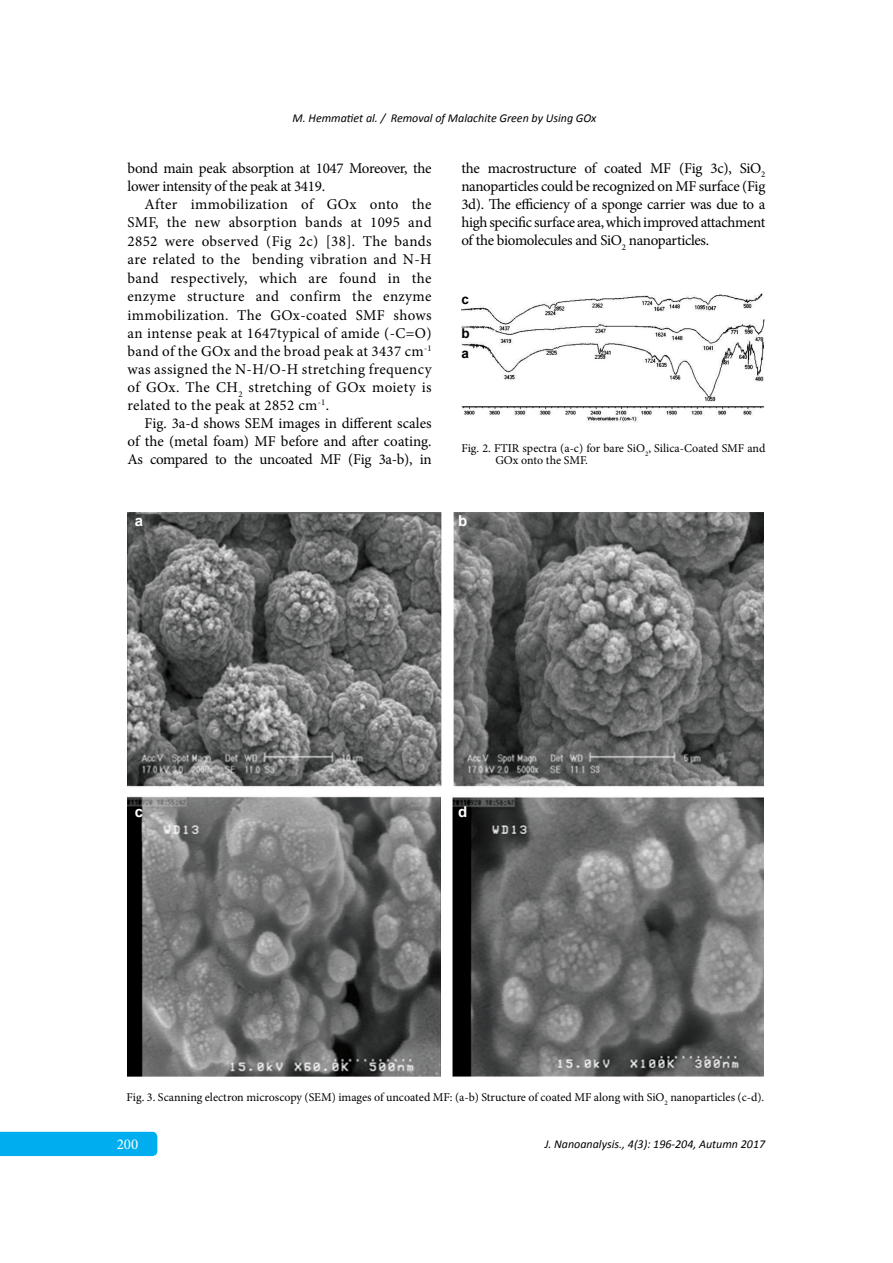
<style>
.page{position:relative;width:893px;height:1263px;background:#fff}
.page>*{position:absolute;margin:0;border:0;box-sizing:border-box;transform-origin:0 0}
.t1{font:15px/18.3px "Minion Pro";letter-spacing:-.02em;color:#000;text-align:justify}
.t2{font:700 15px "Arial";color:#fff}
.t3{font:15px "Minion Pro";color:#fff}
.t4{font:700 13.5px "Arial";color:#000}
.t5{font:12px/12px "Minion Pro";color:#000}
.t6{font:italic 12px "Calibri";color:#000}
</style>
<div class="page">
<div style="left:0;top:1132px;width:157px;height:24px;background:#00aeef"></div>
<img style="left:461px;top:293px;width:303px;height:130px">
<img style="left:127px;top:512px;width:636px;height:564px">
<p class="t6" style="left:293px;top:110px;width:305px">M. Hemmatiet al. / Removal of Malachite Green by Using GOx</p>
<p class="t1" style="left:128px;top:159px;width:306px">bond main peak absorption at 1047 Moreover, the lower intensity of the peak at 3419.</p>
<p class="t1" style="left:128px;top:195px;width:306px;text-indent:17px">After immobilization of GOx onto the SMF, the new absorption bands at 1095 and 2852 were observed (Fig 2c) [38]. The bands are related to the bending vibration and N-H band respectively, which are found in the enzyme structure and confirm the enzyme immobilization. The GOx-coated SMF shows an intense peak at 1647typical of amide (-C=O) band of the GOx and the broad peak at 3437 cm<sup>-1 </sup>was assigned the N-H/O-H stretching frequency of GOx. The CH<sub>2</sub> stretching of GOx moiety is related to the peak at 2852 cm<sup>-1</sup>.</p>
<p class="t1" style="left:128px;top:415px;width:306px;text-indent:17px">Fig. 3a-d shows SEM images in different scales of the (metal foam) MF before and after coating.<br>As compared to the uncoated MF (Fig 3a-b), in</p>
<p class="t1" style="left:461px;top:159px;width:306px">the macrostructure of coated MF (Fig 3c), SiO<sub>2 </sub>nanoparticles could be recognized on MF surface (Fig 3d). The efficiency of a sponge carrier was due to a high specific surface area, which improved attachment of the biomolecules and SiO<sub>2</sub> nanoparticles.</p>
<p class="t4" style="left:461px;top:290px;width:9px">c</p>
<p class="t4" style="left:461px;top:324px;width:10px">b</p>
<p class="t4" style="left:461px;top:344px;width:9px">a</p>
<p class="t5" style="left:495px;top:442px;width:272px;text-indent:-34px">Fig. 2. FTIR spectra (a-c) for bare SiO<sub>2</sub>, Silica-Coated SMF and<br>GOx onto the SMF.</p>
<p class="t2" style="left:135px;top:511px;width:10px">a</p>
<p class="t2" style="left:458px;top:511px;width:11px">b</p>
<p class="t2" style="left:135px;top:802px;width:10px">c</p>
<p class="t2" style="left:458px;top:802px;width:11px">d</p>
<p class="t5" style="left:126px;top:1091px;width:639px">Fig. 3. Scanning electron microscopy (SEM) images of uncoated MF: (a-b) Structure of coated MF along with SiO<sub>2</sub> nanoparticles (c-d).</p>
<p class="t3" style="left:117px;top:1134px;width:23px">200</p>
<p class="t6" style="left:545px;top:1136px;width:222px">J. Nanoanalysis., 4(3): 196-204, Autumn 2017</p>
</div>
